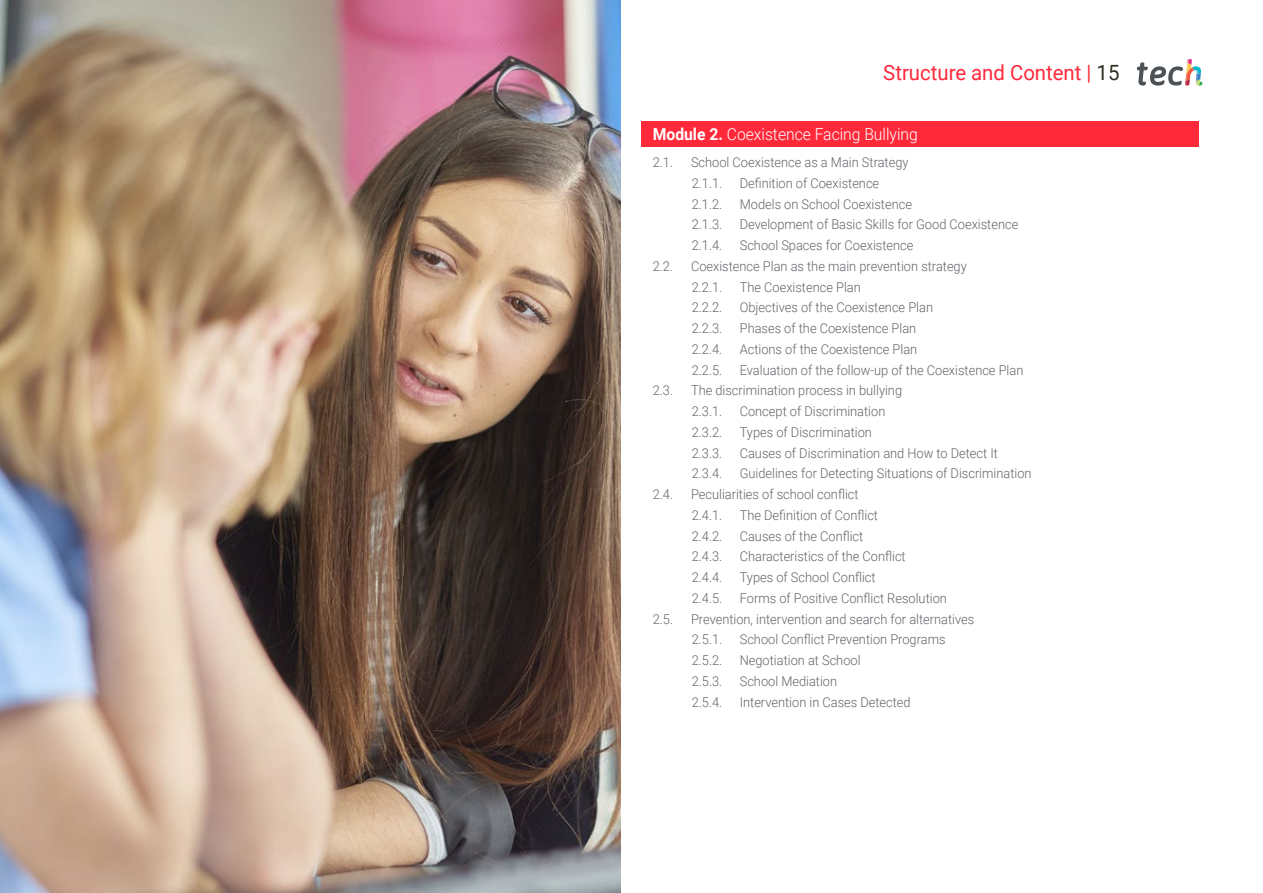
<style>
.page{position:relative;width:1263px;height:893px;background:#fff}
.page>*{position:absolute;margin:0;border:0;box-sizing:border-box;transform-origin:0 0}
.t1{font:21px "Roboto";color:#ff293a}
.t2{font:300 16.5px "Roboto";color:#fff;scale:.95 1}
.t3{font:300 13.5px/20.7px "Roboto";color:#61646a;scale:.95 1}
.s1{color:#312e20}
.s2{font-weight:700}
</style>
<div class="page">
<svg style="left:1137px;top:59px;width:65px;height:27px"></svg>
<img style="left:0;top:0;width:621px;height:893px">
<div style="left:642px;top:121px;width:557px;height:25px;background:#ff293a"></div>
<h1 class="t1" style="left:883px;top:57px;width:238px">Structure and Content | <span class="s1">15</span></h1>
<p class="t2" style="left:653px;top:123px;width:281px"><span class="s2">Module 2.</span> Coexistence Facing Bullying</p>
<p class="t3" style="left:653px;top:151px;width:23px">2.1.</p>
<p class="t3" style="left:691px;top:151px;width:230px">School Coexistence as a Main Strategy<br>2.1.1.</p>
<p class="t3" style="left:740px;top:172px;width:148px">Definition of Coexistence</p>
<p class="t3" style="left:692px;top:193px;width:34px">2.1.2.</p>
<p class="t3" style="left:740px;top:193px;width:183px">Models on School Coexistence</p>
<p class="t3" style="left:692px;top:214px;width:34px">2.1.3.</p>
<p class="t3" style="left:740px;top:214px;width:295px">Development of Basic Skills for Good Coexistence</p>
<p class="t3" style="left:692px;top:234px;width:34px">2.1.4.</p>
<p class="t3" style="left:740px;top:234px;width:184px">School Spaces for Coexistence</p>
<p class="t3" style="left:653px;top:255px;width:23px">2.2.</p>
<p class="t3" style="left:691px;top:255px;width:292px">Coexistence Plan as the main prevention strategy<br>2.2.1.</p>
<p class="t3" style="left:740px;top:276px;width:129px">The Coexistence Plan</p>
<p class="t3" style="left:692px;top:297px;width:34px">2.2.2.</p>
<p class="t3" style="left:740px;top:297px;width:205px">Objectives of the Coexistence Plan</p>
<p class="t3" style="left:692px;top:317px;width:34px">2.2.3.</p>
<p class="t3" style="left:740px;top:317px;width:187px">Phases of the Coexistence Plan</p>
<p class="t3" style="left:692px;top:338px;width:34px">2.2.4.</p>
<p class="t3" style="left:740px;top:338px;width:188px">Actions of the Coexistence Plan</p>
<p class="t3" style="left:692px;top:359px;width:34px">2.2.5.</p>
<p class="t3" style="left:740px;top:359px;width:300px">Evaluation of the follow-up of the Coexistence Plan</p>
<p class="t3" style="left:653px;top:380px;width:23px">2.3.</p>
<p class="t3" style="left:691px;top:380px;width:224px">The discrimination process in bullying<br>2.3.1.</p>
<p class="t3" style="left:740px;top:400px;width:155px">Concept of Discrimination</p>
<p class="t3" style="left:692px;top:421px;width:34px">2.3.2.</p>
<p class="t3" style="left:740px;top:421px;width:141px">Types of Discrimination</p>
<p class="t3" style="left:692px;top:442px;width:34px">2.3.3.</p>
<p class="t3" style="left:740px;top:442px;width:273px">Causes of Discrimination and How to Detect It</p>
<p class="t3" style="left:692px;top:463px;width:34px">2.3.4.</p>
<p class="t3" style="left:740px;top:463px;width:309px">Guidelines for Detecting Situations of Discrimination</p>
<p class="t3" style="left:653px;top:483px;width:23px">2.4.</p>
<p class="t3" style="left:691px;top:483px;width:178px">Peculiarities of school conflict<br>2.4.1.</p>
<p class="t3" style="left:740px;top:504px;width:147px">The Definition of Conflict</p>
<p class="t3" style="left:692px;top:525px;width:34px">2.4.2.</p>
<p class="t3" style="left:740px;top:525px;width:132px">Causes of the Conflict</p>
<p class="t3" style="left:692px;top:546px;width:34px">2.4.3.</p>
<p class="t3" style="left:740px;top:546px;width:176px">Characteristics of the Conflict</p>
<p class="t3" style="left:692px;top:566px;width:34px">2.4.4.</p>
<p class="t3" style="left:740px;top:566px;width:145px">Types of School Conflict</p>
<p class="t3" style="left:692px;top:587px;width:34px">2.4.5.</p>
<p class="t3" style="left:740px;top:587px;width:219px">Forms of Positive Conflict Resolution</p>
<p class="t3" style="left:653px;top:608px;width:23px">2.5.</p>
<p class="t3" style="left:691px;top:608px;width:300px">Prevention, intervention and search for alternatives<br>2.5.1.</p>
<p class="t3" style="left:740px;top:629px;width:218px">School Conflict Prevention Programs</p>
<p class="t3" style="left:692px;top:649px;width:34px">2.5.2.</p>
<p class="t3" style="left:740px;top:649px;width:129px">Negotiation at School</p>
<p class="t3" style="left:692px;top:670px;width:34px">2.5.3.</p>
<p class="t3" style="left:740px;top:670px;width:104px">School Mediation</p>
<p class="t3" style="left:692px;top:691px;width:34px">2.5.4.</p>
<p class="t3" style="left:740px;top:691px;width:181px">Intervention in Cases Detected</p>
</div>
